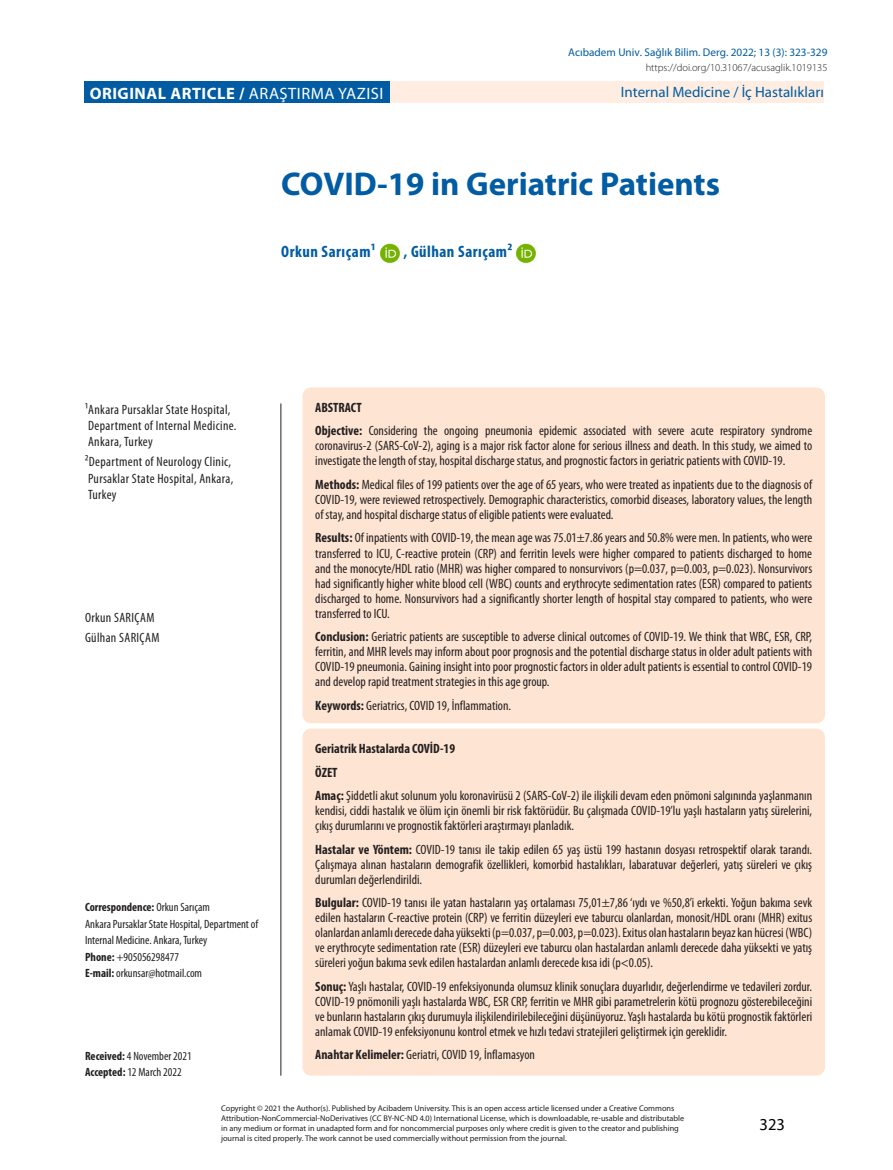
<style>
.page{position:relative;width:893px;height:1170px;background:#fff}
.page>*{position:absolute;margin:0;border:0;box-sizing:border-box;transform-origin:0 0}
._01_BASLIK{font:700 33px "Myriad Pro";color:#015ca3}
.t1{font:700 16.5px "Myriad Pro";letter-spacing:.03em;color:#fff}
._02_YAZAR{font:700 condensed 16.5px "Myriad Pro";letter-spacing:.03em;color:#015ca3}
.t2{font:16.5px "Myriad Pro";color:#000}
.t3{font:15px "Myriad Pro";color:#015ca3}
._06_KEY{font:condensed 13.5px/15px "Myriad Pro";color:#231f20;text-align:justify}
._14_KUNYE01{font:condensed 13.5px/16.2px "Myriad Pro";letter-spacing:.025em;color:#231f20}
._06_KEY-2{font:700 condensed 13.5px "Myriad Pro";color:#231f20}
._14_KUNYE02b_iletisi{font:condensed 12px/16.5px "Myriad Pro";color:#231f20}
._14_KUNYE02_iletisim{font:condensed 12px "Myriad Pro";color:#231f20}
._14_KUNYE03_tarihler{font:condensed 12px "Myriad Pro";color:#231f20}
._14_KUNYE02_iletisim-2{font:700 condensed 12px "Myriad Pro";color:#231f20}
.t4{font:11.25px "Myriad Pro";color:#015ca3}
.t5{font:300 10.5px "Myriad Pro";color:#231f20}
._10_TABLO{font:8.25px/9.9px "Myriad Pro";color:#231f20}
.s1{font-weight:400}
.s2{font-weight:700}
</style>
<div class="page">
<hr style="left:280px;top:403px;width:1px;height:672px;background:#231f20">
<div style="left:389px;top:82px;width:435px;height:21px;background:#feede0"></div>
<div style="left:84px;top:82px;width:305px;height:21px;background:#015ca3"></div>
<div style="left:302px;top:387px;width:523px;height:336px;background:#fee4d2;border-radius:9px"></div>
<div style="left:302px;top:728px;width:523px;height:347px;background:#fee4d2;border-radius:9px"></div>
<img style="left:380px;top:243px;width:20px;height:21px">
<img style="left:516px;top:243px;width:20px;height:21px">
<p class="t4" style="left:568px;top:46px;width:261px">Acıbadem Univ. Sağlık Bilim. Derg. 2022; 13 (3): 323-329</p>
<p class="t5" style="left:646px;top:61px;width:183px">https://doi.org/10.31067/acusaglik.1019135</p>
<p class="t1" style="left:90px;top:82px;width:295px">ORIGINAL ARTICLE / <span class="s1">ARAŞTIRMA YAZISI</span></p>
<p class="t3" style="left:621px;top:83px;width:205px">Internal Medicine / İç Hastalıkları</p>
<p class="_01_BASLIK" style="left:281px;top:162px;width:440px">COVID-19 in Geriatric Patients</p>
<p class="_02_YAZAR" style="left:281px;top:241px;width:95px">Orkun Sarıçam1</p>
<p class="_02_YAZAR" style="left:404px;top:241px;width:110px">, Gülhan Sarıçam2</p>
<p class="_14_KUNYE01" style="left:85px;top:401px;width:153px">1Ankara Pursaklar State Hospital,<br>Department of Internal Medicine.<br>Ankara, Turkey</p>
<p class="_14_KUNYE01" style="left:85px;top:453px;width:150px">2Department of Neurology Clinic,<br>Pursaklar State Hospital, Ankara,<br>Turkey</p>
<p class="_14_KUNYE01" style="left:85px;top:609px;width:71px">Orkun SARIÇAM</p>
<p class="_14_KUNYE01" style="left:85px;top:629px;width:76px">Gülhan SARIÇAM</p>
<p class="_14_KUNYE02_iletisim-2" style="left:85px;top:899px;width:126px">Correspondence: <span class="s1">Orkun Sarıçam</span></p>
<p class="_14_KUNYE02b_iletisi" style="left:85px;top:915px;width:175px">Ankara Pursaklar State Hospital, Department of<br>Internal Medicine. Ankara, Turkey</p>
<p class="_14_KUNYE02_iletisim" style="left:85px;top:949px;width:95px"><span class="s2">Phone:</span> +905056298477</p>
<p class="_14_KUNYE02_iletisim" style="left:85px;top:966px;width:118px"><span class="s2">E-mail:</span> orkunsar@hotmail.com</p>
<p class="_14_KUNYE03_tarihler" style="left:85px;top:1048px;width:108px"><span class="s2">Received:</span> 4 November 2021</p>
<p class="_14_KUNYE03_tarihler" style="left:85px;top:1065px;width:98px"><span class="s2">Accepted:</span> 12 March 2022</p>
<p class="_06_KEY-2" style="left:315px;top:399px;width:48px">ABSTRACT</p>
<p class="_06_KEY" style="left:315px;top:423px;width:498px"><span class="s2">Objective:</span> Considering the ongoing pneumonia epidemic associated with severe acute respiratory syndrome coronavirus-2 (SARS-CoV-2), aging is a major risk factor alone for serious illness and death. In this study, we aimed to investigate the length of stay, hospital discharge status, and prognostic factors in geriatric patients with COVID-19.</p>
<p class="_06_KEY" style="left:315px;top:477px;width:498px"><span class="s2">Methods:</span> Medical files of 199 patients over the age of 65 years, who were treated as inpatients due to the diagnosis of COVID-19, were reviewed retrospectively. Demographic characteristics, comorbid diseases, laboratory values, the length of stay, and hospital discharge status of eligible patients were evaluated.</p>
<p class="_06_KEY" style="left:315px;top:530px;width:498px"><span class="s2">Results:</span> Of inpatients with COVID-19, the mean age was 75.01±7.86 years and 50.8% were men. In patients, who were transferred to ICU, C-reactive protein (CRP) and ferritin levels were higher compared to patients discharged to home and the monocyte/HDL ratio (MHR) was higher compared to nonsurvivors (p=0.037, p=0.003, p=0.023). Nonsurvivors had significantly higher white blood cell (WBC) counts and erythrocyte sedimentation rates (ESR) compared to patients discharged to home. Nonsurvivors had a significantly shorter length of hospital stay compared to patients, who were transferred to ICU.</p>
<p class="_06_KEY" style="left:315px;top:629px;width:498px"><span class="s2">Conclusion:</span> Geriatric patients are susceptible to adverse clinical outcomes of COVID-19. We think that WBC, ESR, CRP, ferritin, and MHR levels may inform about poor prognosis and the potential discharge status in older adult patients with COVID-19 pneumonia. Gaining insight into poor prognostic factors in older adult patients is essential to control COVID-19 and develop rapid treatment strategies in this age group.</p>
<p class="_06_KEY" style="left:315px;top:697px;width:197px"><span class="s2">Keywords:</span> Geriatrics, COVID 19, İnflammation.</p>
<p class="_06_KEY-2" style="left:315px;top:740px;width:141px">Geriatrik Hastalarda COVİD-19</p>
<p class="_06_KEY-2" style="left:315px;top:763px;width:24px">ÖZET</p>
<p class="_06_KEY" style="left:315px;top:787px;width:498px"><span class="s2">Amaç:</span> Şiddetli akut solunum yolu koronavirüsü 2 (SARS-CoV-2) ile ilişkili devam eden pnömoni salgınında yaşlanmanın kendisi, ciddi hastalık ve ölüm için önemli bir risk faktörüdür. Bu çalışmada COVID-19’lu yaşlı hastaların yatış sürelerini, çıkış durumlarını ve prognostik faktörleri araştırmayı planladık.</p>
<p class="_06_KEY" style="left:315px;top:841px;width:498px"><span class="s2">Hastalar ve Yöntem:</span> COVID-19 tanısı ile takip edilen 65 yaş üstü 199 hastanın dosyası retrospektif olarak tarandı.<br>Çalışmaya alınan hastaların demografik özellikleri, komorbid hastalıkları, labaratuvar değerleri, yatış süreleri ve çıkış durumları değerlendirildi.</p>
<p class="_06_KEY" style="left:315px;top:894px;width:498px"><span class="s2">Bulgular:</span> COVID-19 tanısı ile yatan hastaların yaş ortalaması 75,01±7,86 ‘ıydı ve %50,8’i erkekti. Yoğun bakıma sevk edilen hastaların C-reactive protein (CRP) ve ferritin düzeyleri eve taburcu olanlardan, monosit/HDL oranı (MHR) exitus olanlardan anlamlı derecede daha yüksekti (p=0.037, p=0.003, p=0.023). Exitus olan hastaların beyaz kan hücresi (WBC) ve erythrocyte sedimentation rate (ESR) düzeyleri eve taburcu olan hastalardan anlamlı derecede daha yüksekti ve yatış süreleri yoğun bakıma sevk edilen hastalardan anlamlı derecede kısa idi (p&lt;0.05).</p>
<p class="_06_KEY" style="left:315px;top:978px;width:498px"><span class="s2">Sonuç:</span> Yaşlı hastalar, COVID-19 enfeksiyonunda olumsuz klinik sonuçlara duyarlıdır, değerlendirme ve tedavileri zordur.<br>COVID-19 pnömonili yaşlı hastalarda WBC, ESR CRP, ferritin ve MHR gibi parametrelerin kötü prognozu gösterebileceğini ve bunların hastaların çıkış durumuyla ilişkilendirilebileceğini düşünüyoruz. Yaşlı hastalarda bu kötü prognostik faktörleri anlamak COVID-19 enfeksiyonunu kontrol etmek ve hızlı tedavi stratejileri geliştirmek için gereklidir.</p>
<p class="_06_KEY" style="left:315px;top:1046px;width:221px"><span class="s2">Anahtar Kelimeler:</span> Geriatri, COVID 19, İnflamasyon</p>
<p class="_10_TABLO" style="left:221px;top:1103px;width:465px">Copyright © 2021 the Author(s). Published by Acibadem University. This is an open access article licensed under a Creative Commons Attribution-NonCommercial-NoDerivatives (CC BY-NC-ND 4.0) International License, which is downloadable, re-usable and distributable in any medium or format in unadapted form and for noncommercial purposes only where credit is given to the creator and publishing journal is cited properly. The work cannot be used commercially without permission from the journal.</p>
<p class="t2" style="left:760px;top:1114px;width:27px">323</p>
</div>
